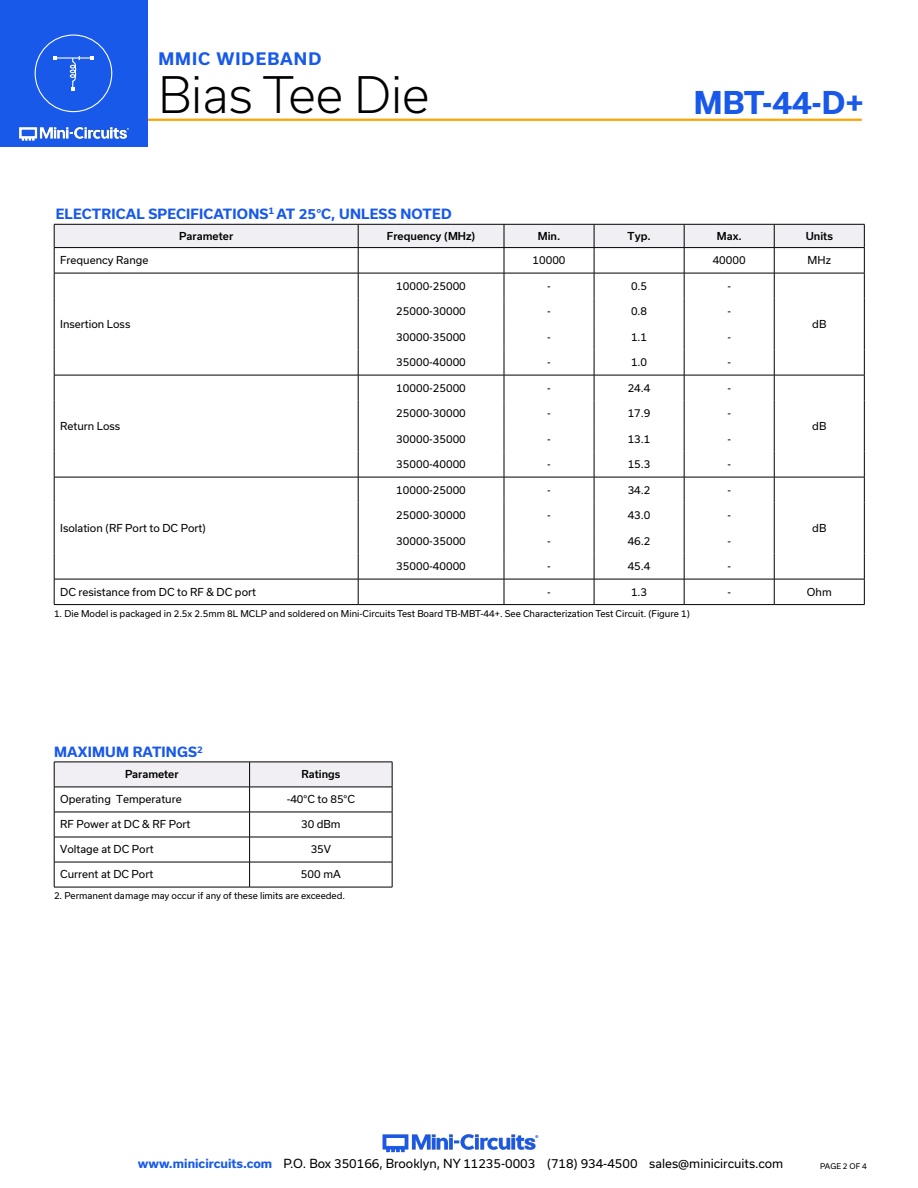
<style>
.page{position:relative;width:918px;height:1188px;background:#fff}
.page>*{position:absolute;margin:0;border:0;box-sizing:border-box;transform-origin:0 0}
.t1{font:300 48px "Usual";color:#000}
.t2{font:700 30px "Usual";color:#1859ea}
.t3{font:700 16.5px "Usual";letter-spacing:.065em;color:#1859ea}
.Blue_Headers{font:700 13.5px "Usual";letter-spacing:.015em;color:#1859ea}
.t4{font:12px "Usual";color:#000}
.Table_Body_Center{font:10.5px "Usual";color:#000}
.Table_Body_Left_Just{font:10.5px "Usual";color:#000}
.Table_Header_Center{font:500 10.5px "Usual";color:#000}
.Notes{font:9px "Usual";color:#000}
.t5{font:7.5px "Usual";color:#000}
.s1{font-weight:700;color:#1859ea}
</style>
<div class="page">
<hr style="left:129px;top:119px;width:733px;height:2px;background:#ffa300">
<div style="left:0;top:0;width:147px;height:147px;background:#1859ea"></div>
<img style="left:19px;top:126px;width:110px;height:15px">
<div style="left:35px;top:35px;width:77px;height:77px;border:1px solid #fff;border-radius:50%"></div>
<hr style="left:56px;top:57px;width:34px;height:2px;background:#fff">
<svg style="left:53px;top:56px;width:4px;height:4px"></svg>
<svg style="left:90px;top:56px;width:4px;height:4px"></svg>
<svg style="left:70px;top:56px;width:10px;height:35px"></svg>
<img style="left:382px;top:1134px;width:157px;height:19px">
<svg style="left:54px;top:762px;width:339px;height:125px"></svg>
<hr style="left:54px;top:887px;width:196px;height:1px;background:#000">
<hr style="left:250px;top:887px;width:142px;height:1px;background:#000">
<hr style="left:54px;top:604px;width:304px;height:1px;background:#000">
<hr style="left:774px;top:604px;width:91px;height:1px;background:#000">
<hr style="left:358px;top:604px;width:146px;height:1px;background:#000">
<svg style="left:54px;top:224px;width:811px;height:380px"></svg>
<hr style="left:504px;top:604px;width:90px;height:1px;background:#000">
<hr style="left:594px;top:604px;width:90px;height:1px;background:#000">
<hr style="left:684px;top:604px;width:90px;height:1px;background:#000">
<h3 class="t3" style="left:158px;top:49px;width:165px">MMIC WIDEBAND</h3>
<h1 class="t1" style="left:158px;top:68px;width:273px">Bias Tee Die</h1>
<p class="Blue_Headers" style="left:56px;top:206px;width:397px">ELECTRICAL SPECIFICATIONS<sup>1</sup> AT 25°C, UNLESS NOTED</p>
<h2 class="t2" style="left:694px;top:85px;width:172px">MBT-44-D+</h2>
<p class="Table_Header_Center" style="left:179px;top:230px;width:56px">Parameter</p>
<p class="Table_Header_Center" style="left:387px;top:230px;width:90px">Frequency (MHz)</p>
<p class="Table_Header_Center" style="left:538px;top:230px;width:24px">Min.</p>
<p class="Table_Header_Center" style="left:628px;top:230px;width:25px">Typ.</p>
<p class="Table_Header_Center" style="left:717px;top:230px;width:26px">Max.</p>
<p class="Table_Header_Center" style="left:806px;top:230px;width:29px">Units</p>
<p class="Table_Body_Center" style="left:60px;top:254px;width:90px">Frequency Range</p>
<p class="Table_Body_Center" style="left:533px;top:254px;width:34px">10000</p>
<p class="Table_Body_Center" style="left:713px;top:254px;width:34px">40000</p>
<p class="Table_Body_Center" style="left:808px;top:254px;width:25px">MHz</p>
<p class="Table_Body_Center" style="left:396px;top:280px;width:71px">10000-25000</p>
<p class="Table_Body_Center" style="left:547px;top:280px;width:5px">-</p>
<p class="Table_Body_Center" style="left:631px;top:280px;width:18px">0.5</p>
<p class="Table_Body_Center" style="left:727px;top:280px;width:5px">-</p>
<p class="Table_Body_Center" style="left:60px;top:318px;width:72px">Insertion Loss</p>
<p class="Table_Body_Center" style="left:396px;top:305px;width:71px">25000-30000</p>
<p class="Table_Body_Center" style="left:547px;top:305px;width:5px">-</p>
<p class="Table_Body_Center" style="left:631px;top:305px;width:18px">0.8</p>
<p class="Table_Body_Center" style="left:727px;top:305px;width:5px">-</p>
<p class="Table_Body_Center" style="left:396px;top:331px;width:71px">30000-35000</p>
<p class="Table_Body_Center" style="left:547px;top:331px;width:5px">-</p>
<p class="Table_Body_Center" style="left:631px;top:331px;width:18px">1.1</p>
<p class="Table_Body_Center" style="left:727px;top:331px;width:5px">-</p>
<p class="Table_Body_Center" style="left:396px;top:356px;width:71px">35000-40000</p>
<p class="Table_Body_Center" style="left:547px;top:356px;width:5px">-</p>
<p class="Table_Body_Center" style="left:631px;top:356px;width:18px">1.0</p>
<p class="Table_Body_Center" style="left:727px;top:356px;width:5px">-</p>
<p class="Table_Body_Center" style="left:812px;top:318px;width:16px">dB</p>
<p class="Table_Body_Center" style="left:396px;top:382px;width:71px">10000-25000</p>
<p class="Table_Body_Center" style="left:547px;top:382px;width:5px">-</p>
<p class="Table_Body_Center" style="left:628px;top:382px;width:24px">24.4</p>
<p class="Table_Body_Center" style="left:727px;top:382px;width:5px">-</p>
<p class="Table_Body_Center" style="left:60px;top:420px;width:62px">Return Loss</p>
<p class="Table_Body_Center" style="left:396px;top:407px;width:71px">25000-30000</p>
<p class="Table_Body_Center" style="left:547px;top:407px;width:5px">-</p>
<p class="Table_Body_Center" style="left:628px;top:407px;width:24px">17.9</p>
<p class="Table_Body_Center" style="left:727px;top:407px;width:5px">-</p>
<p class="Table_Body_Center" style="left:396px;top:433px;width:71px">30000-35000</p>
<p class="Table_Body_Center" style="left:547px;top:433px;width:5px">-</p>
<p class="Table_Body_Center" style="left:628px;top:433px;width:24px">13.1</p>
<p class="Table_Body_Center" style="left:727px;top:433px;width:5px">-</p>
<p class="Table_Body_Center" style="left:396px;top:458px;width:71px">35000-40000</p>
<p class="Table_Body_Center" style="left:547px;top:458px;width:5px">-</p>
<p class="Table_Body_Center" style="left:628px;top:458px;width:24px">15.3</p>
<p class="Table_Body_Center" style="left:727px;top:458px;width:5px">-</p>
<p class="Table_Body_Center" style="left:812px;top:420px;width:16px">dB</p>
<p class="Table_Body_Center" style="left:396px;top:484px;width:71px">10000-25000</p>
<p class="Table_Body_Center" style="left:547px;top:484px;width:5px">-</p>
<p class="Table_Body_Center" style="left:628px;top:484px;width:24px">34.2</p>
<p class="Table_Body_Center" style="left:727px;top:484px;width:5px">-</p>
<p class="Table_Body_Center" style="left:60px;top:522px;width:147px">Isolation (RF Port to DC Port)</p>
<p class="Table_Body_Center" style="left:396px;top:509px;width:71px">25000-30000</p>
<p class="Table_Body_Center" style="left:547px;top:509px;width:5px">-</p>
<p class="Table_Body_Center" style="left:628px;top:509px;width:24px">43.0</p>
<p class="Table_Body_Center" style="left:727px;top:509px;width:5px">-</p>
<p class="Table_Body_Center" style="left:396px;top:535px;width:71px">30000-35000</p>
<p class="Table_Body_Center" style="left:547px;top:535px;width:5px">-</p>
<p class="Table_Body_Center" style="left:628px;top:535px;width:24px">46.2</p>
<p class="Table_Body_Center" style="left:727px;top:535px;width:5px">-</p>
<p class="Table_Body_Center" style="left:396px;top:560px;width:71px">35000-40000</p>
<p class="Table_Body_Center" style="left:547px;top:560px;width:5px">-</p>
<p class="Table_Body_Center" style="left:628px;top:560px;width:24px">45.4</p>
<p class="Table_Body_Center" style="left:727px;top:560px;width:5px">-</p>
<p class="Table_Body_Center" style="left:812px;top:522px;width:16px">dB</p>
<p class="Table_Body_Center" style="left:60px;top:586px;width:197px">DC resistance from DC to RF &amp; DC port</p>
<p class="Table_Body_Center" style="left:547px;top:586px;width:5px">-</p>
<p class="Table_Body_Center" style="left:631px;top:586px;width:18px">1.3</p>
<p class="Table_Body_Center" style="left:727px;top:586px;width:5px">-</p>
<p class="Table_Body_Center" style="left:807px;top:586px;width:26px">Ohm</p>
<p class="Notes" style="left:54px;top:609px;width:637px">1. Die Model is packaged in 2.5x 2.5mm 8L MCLP and soldered on Mini-Circuits Test Board TB-MBT-44+. See Characterization Test Circuit. (Figure 1)</p>
<p class="Blue_Headers" style="left:54px;top:744px;width:150px">MAXIMUM RATINGS<sup>2</sup></p>
<p class="Table_Header_Center" style="left:125px;top:768px;width:55px">Parameter</p>
<p class="Table_Header_Center" style="left:301px;top:768px;width:40px">Ratings</p>
<p class="Table_Body_Left_Just" style="left:60px;top:793px;width:123px">Operating Temperature</p>
<p class="Table_Body_Center" style="left:287px;top:793px;width:70px">-40°C to 85°C</p>
<p class="Table_Body_Left_Just" style="left:60px;top:818px;width:132px">RF Power at DC &amp; RF Port</p>
<p class="Table_Body_Center" style="left:301px;top:818px;width:41px">30 dBm</p>
<p class="Table_Body_Left_Just" style="left:60px;top:843px;width:95px">Voltage at DC Port</p>
<p class="Table_Body_Center" style="left:311px;top:843px;width:22px">35V</p>
<p class="Table_Body_Left_Just" style="left:60px;top:869px;width:95px">Current at DC Port</p>
<p class="Table_Body_Center" style="left:301px;top:869px;width:41px">500 mA</p>
<p class="Notes" style="left:54px;top:890px;width:293px">2. Permanent damage may occur if any of these limits are exceeded.</p>
<p class="t4" style="left:138px;top:1157px;width:647px"><span class="s1">www.minicircuits.com</span> P.O. Box 350166, Brooklyn, NY 11235-0003 (718) 934-4500 sales@minicircuits.com</p>
<p class="t5" style="left:820px;top:1161px;width:48px">PAGE 2 OF 4</p>
</div>
